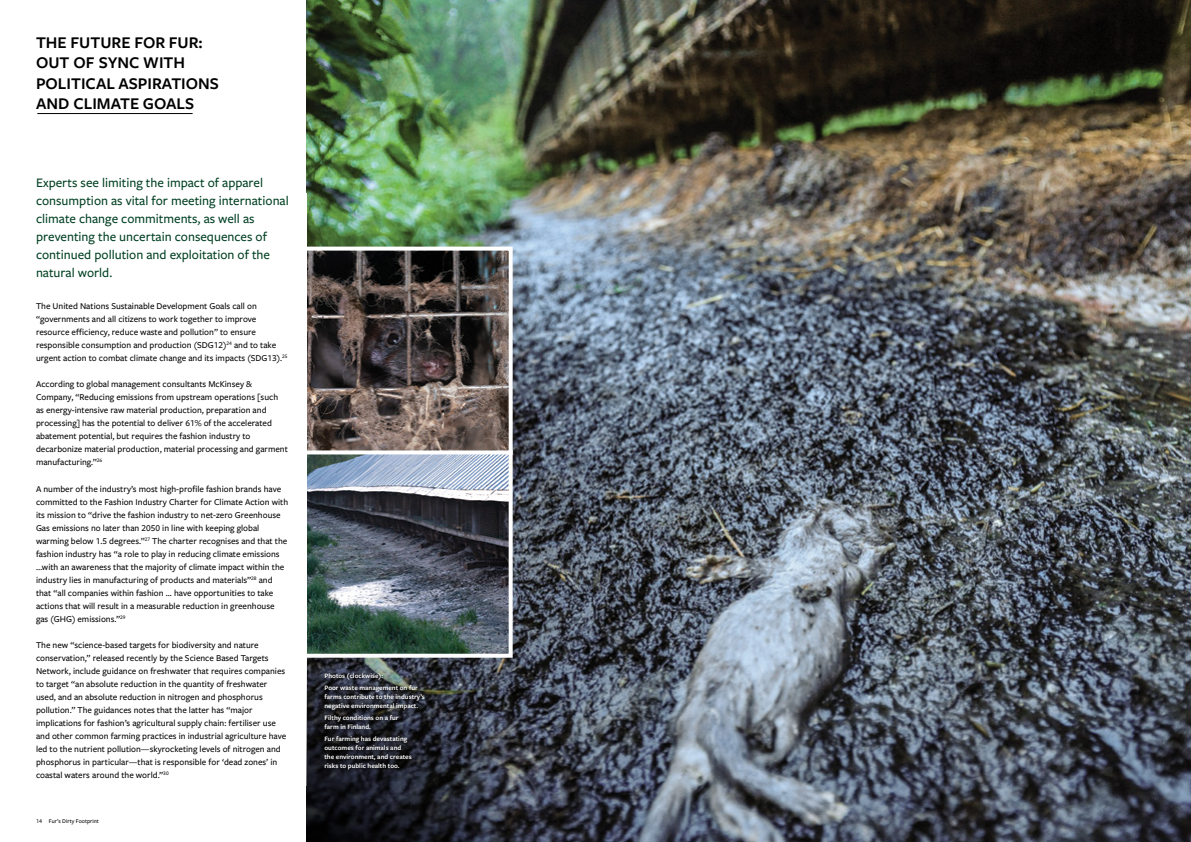
<style>
.page{position:relative;width:1191px;height:842px;background:#fff}
.page>*{position:absolute;margin:0;border:0;box-sizing:border-box;transform-origin:0 0}
.t1{font:600 17px/20.4px "Freight Sans Pro";color:#000}
.t2{font:500 13.5px/18px "Freight Sans Pro";color:#004023}
.t3{font:500 9.3px/13px "Freight Sans Pro";color:#000}
.t4{font:600 7px/8.8px "Freight Sans Pro";color:#fff}
.t5{font:500 6px "Freight Sans Pro";color:#000}
</style>
<div class="page">
<img style="left:307px;top:0;width:884px;height:842px">
<hr style="left:37px;top:113px;width:156px;height:1px;background:#000">
<img style="left:307px;top:455px;width:200px;height:193px">
<div style="left:295px;top:450px;width:217px;height:208px;border:4px solid #fff"></div>
<svg style="left:307px;top:252px;width:200px;height:197px;background:#524845"></svg>
<div style="left:295px;top:247px;width:217px;height:207px;border:4px solid #fff"></div>
<div style="left:248px;top:193px;width:59px;height:592px;background:#fff"></div>
<svg style="left:307px;top:648px;width:205px;height:194px;background:#2e3239"></svg>
<div style="left:324px;top:671px;width:103px;height:100px;background:#000;opacity:.4"></div>
<h1 class="t1" style="left:36px;top:31px;width:184px">THE FUTURE FOR FUR:<br>OUT OF SYNC WITH<br>POLITICAL ASPIRATIONS<br>AND CLIMATE GOALS</h1>
<h2 class="t2" style="left:36px;top:173px;width:254px">Experts see limiting the impact of apparel consumption as vital for meeting international climate change commitments, as well as preventing the uncertain consequences of continued pollution and exploitation of the natural world.</h2>
<p class="t3" style="left:36px;top:299px;width:253px">The United Nations Sustainable Development Goals call on “governments and all citizens to work together to improve resource efficiency, reduce waste and pollution” to ensure responsible consumption and production (SDG12)<sup>24</sup> and to take urgent action to combat climate change and its impacts (SDG13).<sup>25</sup></p>
<p class="t3" style="left:36px;top:377px;width:253px">According to global management consultants McKinsey &amp; Company, “Reducing emissions from upstream operations [such as energy-intensive raw material production, preparation and processing] has the potential to deliver 61% of the accelerated abatement potential, but requires the fashion industry to decarbonize material production, material processing and garment manufacturing.”<sup>26</sup></p>
<p class="t3" style="left:36px;top:482px;width:254px">A number of the industry’s most high-profile fashion brands have committed to the Fashion Industry Charter for Climate Action with its mission to “drive the fashion industry to net-zero Greenhouse Gas emissions no later than 2050 in line with keeping global warming below 1.5 degrees.”<sup>27</sup> The charter recognises and that the fashion industry has “a role to play in reducing climate emissions …with an awareness that the majority of climate impact within the industry lies in manufacturing of products and materials”<sup>28</sup> and that “all companies within fashion ... have opportunities to take actions that will result in a measurable reduction in greenhouse gas (GHG) emissions.”<sup>29</sup></p>
<p class="t3" style="left:36px;top:638px;width:252px">The new “science-based targets for biodiversity and nature conservation,” released recently by the Science Based Targets Network, include guidance on freshwater that requires companies to target “an absolute reduction in the quantity of freshwater used, and an absolute reduction in nitrogen and phosphorus pollution.” The guidances notes that the latter has “major implications for fashion’s agricultural supply chain: fertiliser use and other common farming practices in industrial agriculture have led to the nutrient pollution—skyrocketing levels of nitrogen and phosphorus in particular—that is responsible for ‘dead zones’ in coastal waters around the world.”<sup>30</sup></p>
<p class="t5" style="left:36px;top:817px;width:64px">14 Fur’s Dirty Footprint</p>
<p class="t4" style="left:324px;top:669px;width:95px;line-height:12.3px">Photos (clockwise):<br>Poor waste management on fur</p>
<p class="t4" style="left:324px;top:692px;width:102px">farms contribute to the industry’s negative environmental impact.</p>
<p class="t4" style="left:324px;top:713px;width:76px">Filthy conditions on a fur farm in Finland.</p>
<p class="t4" style="left:324px;top:734px;width:89px">Fur farming has devastating outcomes for animals and the environment, and creates risks to public health too.</p>
</div>
